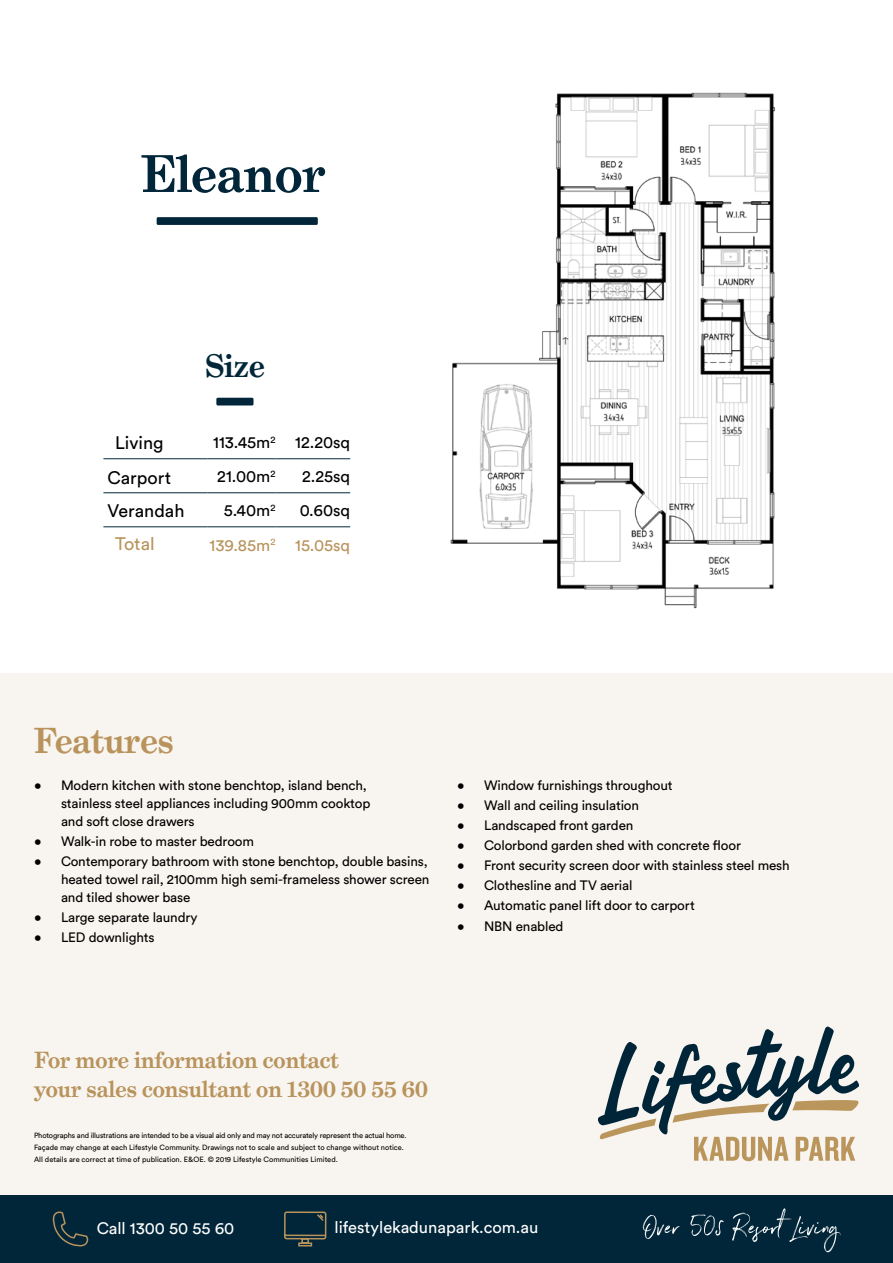
<style>
.page{position:relative;width:893px;height:1263px;background:#fff}
.page>*{position:absolute;margin:0;border:0;box-sizing:border-box;transform-origin:0 0}
.t1{font:700 51px "Grad";color:#012639}
.t2{font:700 34.8px "Grad";color:#b8935c}
.t3{font:700 31.5px "Grad";color:#012639}
.t4{font:700 22.5px/28.5px "Grad";color:#b8935c}
.t5{font:18px/34px "Circular Std";color:#000}
.t6{font:18px "Circular Std";color:#b8935c}
.t7{font:16.5px "Circular Std";color:#fff}
.t8{font:16.5px/34px "Circular Std";color:#000}
.t9{font:16.5px/34px "Circular Std";color:#b8935c;text-align:right}
.t10{font:13.5px/18px "Circular Std";letter-spacing:-.01em;color:#000}
.t11{font:7.5px/12px "Circular Std";color:#000}
.s1{color:#000}
</style>
<div class="page">
<div style="left:0;top:673px;width:893px;height:522px;background:#f8f4ef"></div>
<img style="left:450px;top:92px;width:326px;height:517px">
<div style="left:216px;top:398px;width:37px;height:7px;background:#012639;border-radius:2px"></div>
<hr style="left:103px;top:458px;width:104px;height:1px;background:#012639">
<hr style="left:207px;top:458px;width:68px;height:1px;background:#012639">
<hr style="left:275px;top:458px;width:75px;height:1px;background:#012639">
<hr style="left:103px;top:492px;width:104px;height:1px;background:#012639">
<hr style="left:207px;top:492px;width:68px;height:1px;background:#012639">
<hr style="left:275px;top:492px;width:75px;height:1px;background:#012639">
<hr style="left:103px;top:526px;width:104px;height:1px;background:#012639">
<hr style="left:207px;top:526px;width:68px;height:1px;background:#012639">
<hr style="left:275px;top:526px;width:75px;height:1px;background:#012639">
<svg style="left:598px;top:1026px;width:261px;height:135px"></svg>
<div style="left:157px;top:217px;width:161px;height:8px;background:#012639;border-radius:2px"></div>
<div style="left:0;top:1195px;width:893px;height:68px;background:#012639"></div>
<svg style="left:284px;top:1211px;width:43px;height:36px"></svg>
<svg style="left:52px;top:1211px;width:37px;height:36px"></svg>
<svg style="left:643px;top:1208px;width:198px;height:44px"></svg>
<h1 class="t1" style="left:141px;top:142px;width:186px">Eleanor</h1>
<h3 class="t3" style="left:205px;top:346px;width:61px">Size</h3>
<h3 class="t5" style="left:108px;top:426px;width:78px;text-indent:7px">Living<br>Carport<br>Verandah</h3>
<h3 class="t6" style="left:115px;top:533px;width:41px">Total</h3>
<p class="t8" style="left:213px;top:425px;width:138px">113.45m<sup>2</sup> 12.20sq<br>21.00m<sup>2</sup></p>
<p class="t8" style="left:302px;top:459px;width:50px">2.25sq</p>
<p class="t8" style="left:224px;top:493px;width:53px">5.40m<sup>2</sup></p>
<p class="t9" style="left:210px;top:493px;width:142px"><span class="s1">0.60sq<br></span>139.85m<sup>2</sup> 15.05sq</p>
<h2 class="t2" style="left:34px;top:719px;width:141px">Features</h2>
<p class="t10" style="left:61px;top:776px;width:311px;text-indent:-27px">• Modern kitchen with stone benchtop, island bench, stainless steel appliances including 900mm cooktop and soft close drawers</p>
<p class="t10" style="left:34px;top:832px;width:222px">• Walk-in robe to master bedroom</p>
<p class="t10" style="left:61px;top:852px;width:370px;text-indent:-27px">• Contemporary bathroom with stone benchtop, double basins, heated towel rail, 2100mm high semi-frameless shower screen and tiled shower base</p>
<p class="t10" style="left:34px;top:908px;width:165px">• Large separate laundry</p>
<p class="t10" style="left:34px;top:928px;width:122px">• LED downlights</p>
<p class="t10" style="left:457px;top:776px;width:217px">• Window furnishings throughout</p>
<p class="t10" style="left:457px;top:796px;width:184px">• Wall and ceiling insulation</p>
<p class="t10" style="left:457px;top:816px;width:178px">• Landscaped front garden</p>
<p class="t10" style="left:457px;top:836px;width:285px">• Colorbond garden shed with concrete floor</p>
<p class="t10" style="left:457px;top:856px;width:334px">• Front security screen door with stainless steel mesh</p>
<p class="t10" style="left:457px;top:876px;width:177px">• Clothesline and TV aerial</p>
<p class="t10" style="left:457px;top:896px;width:239px">• Automatic panel lift door to carport</p>
<p class="t10" style="left:457px;top:917px;width:108px">• NBN enabled</p>
<h3 class="t4" style="left:34px;top:1046px;width:395px">For more information contact<br>your sales consultant on 1300 50 55 60</h3>
<p class="t11" style="left:34px;top:1129px;width:374px">Photographs and illustrations are intended to be a visual aid only and may not accurately represent the actual home.<br>Façade may change at each Lifestyle Community. Drawings not to scale and subject to change without notice.<br>All details are correct at time of publication. E&amp;OE. © 2019 Lifestyle Communities Limited.</p>
<p class="t7" style="left:97px;top:1218px;width:139px">Call 1300 50 55 60</p>
<p class="t7" style="left:334px;top:1217px;width:205px">lifestylekadunapark.com.au</p>
</div>
